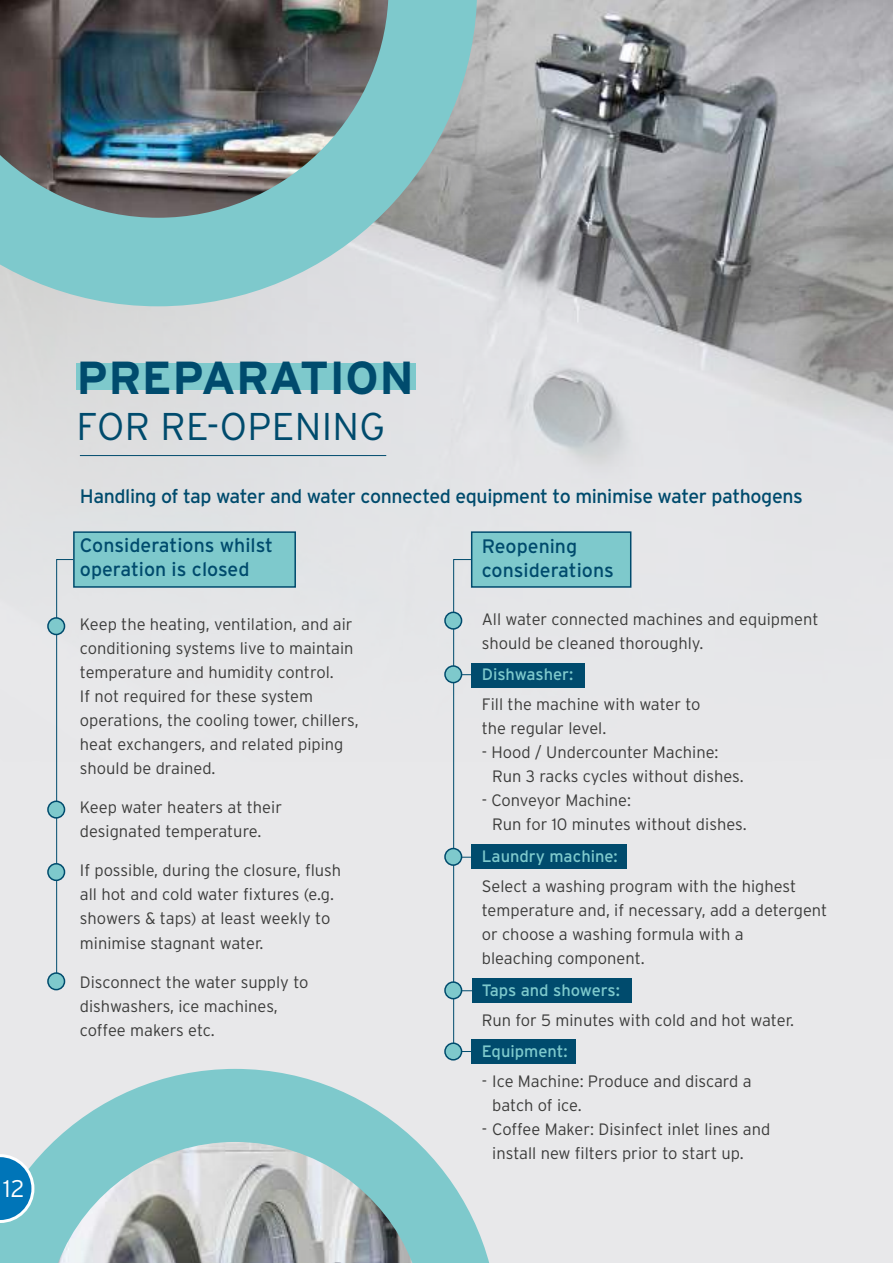
<style>
.page{position:relative;width:893px;height:1263px;background:#e8e8ea}
.page>*{position:absolute;margin:0;border:0;box-sizing:border-box;transform-origin:0 0}
.t1{font:700 46.2px "Interstate";letter-spacing:.01em;color:#004b6d}
.t2{font:300 38.7px "Interstate";letter-spacing:.01em;color:#004b6d}
.t3{font:300 24px "Interstate";color:#fff}
.t4{font:19.5px "Interstate";letter-spacing:-.02em;color:#004b6d}
.t5{font:19.5px/24px "Interstate";color:#004b6d}
.t6{font:300 16.5px/24px "Interstate";color:#3c3c3b}
.t7{font:16.5px "Interstate";color:#7ec9cc}
</style>
<div class="page">
<img style="left:0;top:0;width:893px;height:684px">
<svg style="left:0;top:1069px;width:489px;height:194px;fill:#7ec9cc"></svg>
<img style="left:58px;top:1142px;width:354px;height:121px">
<img style="left:892px;top:473px;width:1px;height:211px">
<svg style="left:0;top:1154px;width:34px;height:69px;background:#449bc7"></svg>
<svg style="left:0;top:0;width:477px;height:306px;fill:#7ec9cc"></svg>
<img style="left:0;top:0;width:388px;height:218px">
<div style="left:77px;top:364px;width:339px;height:26px;background:#7ec9cc"></div>
<hr style="left:80px;top:455px;width:306px;height:1px;background:#004b6d">
<svg style="left:453px;top:559px;width:22px;height:499px"></svg>
<svg style="left:56px;top:559px;width:18px;height:425px"></svg>
<div style="left:445px;top:612px;width:17px;height:17px;background:#7ec9cc;border-radius:50%"></div>
<div style="left:444px;top:612px;width:18px;height:18px;border:2px solid #004b6d;border-radius:50%"></div>
<div style="left:445px;top:1043px;width:17px;height:17px;background:#7ec9cc;border-radius:50%"></div>
<div style="left:444px;top:1042px;width:18px;height:18px;border:2px solid #004b6d;border-radius:50%"></div>
<div style="left:445px;top:982px;width:17px;height:17px;background:#7ec9cc;border-radius:50%"></div>
<div style="left:444px;top:981px;width:18px;height:18px;border:2px solid #004b6d;border-radius:50%"></div>
<div style="left:445px;top:848px;width:17px;height:17px;background:#7ec9cc;border-radius:50%"></div>
<div style="left:444px;top:848px;width:18px;height:18px;border:2px solid #004b6d;border-radius:50%"></div>
<div style="left:445px;top:666px;width:17px;height:17px;background:#7ec9cc;border-radius:50%"></div>
<div style="left:444px;top:665px;width:18px;height:18px;border:2px solid #004b6d;border-radius:50%"></div>
<div style="left:48px;top:618px;width:17px;height:16px;background:#7ec9cc;border-radius:50%"></div>
<div style="left:47px;top:617px;width:18px;height:18px;border:2px solid #004b6d;border-radius:50%"></div>
<div style="left:48px;top:801px;width:17px;height:17px;background:#7ec9cc;border-radius:50%"></div>
<div style="left:47px;top:800px;width:18px;height:19px;border:2px solid #004b6d;border-radius:50%"></div>
<div style="left:48px;top:864px;width:17px;height:16px;background:#7ec9cc;border-radius:50%"></div>
<div style="left:47px;top:863px;width:18px;height:18px;border:2px solid #004b6d;border-radius:50%"></div>
<div style="left:48px;top:973px;width:17px;height:17px;background:#7ec9cc;border-radius:50%"></div>
<div style="left:47px;top:972px;width:18px;height:18px;border:2px solid #004b6d;border-radius:50%"></div>
<div style="left:73px;top:531px;width:223px;height:57px;background:#7ec9cc;border:2px solid #004b6d"></div>
<div style="left:471px;top:531px;width:160px;height:57px;background:#7ec9cc;border:2px solid #004b6d"></div>
<div style="left:472px;top:663px;width:113px;height:25px;background:#004b6d"></div>
<div style="left:472px;top:844px;width:155px;height:25px;background:#004b6d"></div>
<div style="left:472px;top:978px;width:159px;height:25px;background:#004b6d"></div>
<div style="left:472px;top:1039px;width:104px;height:25px;background:#004b6d"></div>
<h3 class="t3" style="left:3px;top:1174px;width:23px">12</h3>
<h1 class="t1" style="left:77px;top:349px;width:339px">PREPARATION</h1>
<h2 class="t2" style="left:77px;top:403px;width:310px">FOR RE-OPENING</h2>
<p class="t4" style="left:80px;top:484px;width:724px">Handling of tap water and water connected equipment to minimise water pathogens</p>
<p class="t5" style="left:80px;top:533px;width:195px">Considerations whilst operation is closed</p>
<p class="t5" style="left:482px;top:534px;width:134px">Reopening considerations</p>
<p class="t6" style="left:80px;top:612px;width:280px">Keep the heating, ventilation, and air conditioning systems live to maintain temperature and humidity control.<br>If not required for these system operations, the cooling tower, chillers, heat exchangers, and related piping should be drained.</p>
<p class="t6" style="left:80px;top:795px;width:204px">Keep water heaters at their designated temperature.</p>
<p class="t6" style="left:80px;top:858px;width:263px">If possible, during the closure, flush all hot and cold water fixtures (e.g. showers &amp; taps) at least weekly to minimise stagnant water.</p>
<p class="t6" style="left:80px;top:969px;width:230px">Disconnect the water supply to dishwashers, ice machines, coffee makers etc.</p>
<p class="t6" style="left:482px;top:607px;width:338px">All water connected machines and equipment should be cleaned thoroughly.</p>
<p class="t7" style="left:482px;top:664px;width:93px">Dishwasher:</p>
<p class="t6" style="left:482px;top:692px;width:220px">Fill the machine with water to the regular level.</p>
<p class="t6" style="left:492px;top:740px;width:253px;text-indent:-10px">- Hood / Undercounter Machine:<br>Run 3 racks cycles without dishes.</p>
<p class="t6" style="left:492px;top:788px;width:256px;text-indent:-10px">- Conveyor Machine:<br>Run for 10 minutes without dishes.</p>
<p class="t7" style="left:482px;top:846px;width:138px">Laundry machine:</p>
<p class="t6" style="left:482px;top:874px;width:347px">Select a washing program with the highest temperature and, if necessary, add a detergent or choose a washing formula with a<br>bleaching component.</p>
<p class="t7" style="left:482px;top:980px;width:140px">Taps and showers:</p>
<p class="t6" style="left:482px;top:1007px;width:314px">Run for 5 minutes with cold and hot water.</p>
<p class="t7" style="left:482px;top:1041px;width:87px">Equipment:</p>
<p class="t6" style="left:492px;top:1069px;width:261px;text-indent:-10px">- Ice Machine: Produce and discard a batch of ice.</p>
<p class="t6" style="left:492px;top:1117px;width:279px;text-indent:-10px">- Coffee Maker: Disinfect inlet lines and install new filters prior to start up.</p>
</div>
